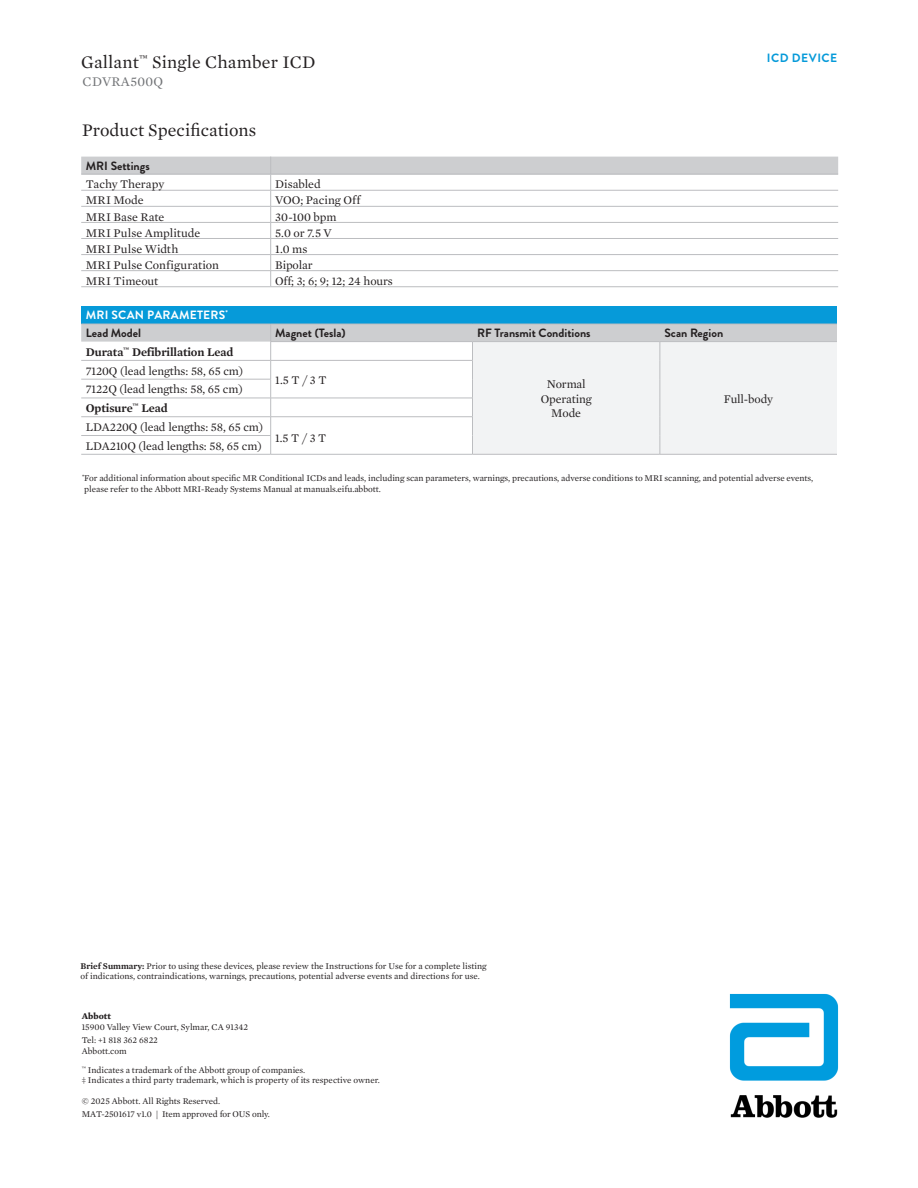
<style>
.page{position:relative;width:918px;height:1188px;background:#fff}
.page>*{position:absolute;margin:0;border:0;box-sizing:border-box;transform-origin:0 0}
.Product_Name_back{font:18px "Mercury Text G1";letter-spacing:.01em;color:#231f20}
.Descriptor_back{font:13.5px "Mercury Text G1";letter-spacing:.025em;color:#727477}
.Specifications{font:12px/14.4px "Mercury Text G1";letter-spacing:-.01em;color:#231f20;text-align:center}
.Table_Copy{font:12px "Mercury Text G1";letter-spacing:.005em;color:#231f20}
.t1{font:700 12px "Brandon Grotesque";color:#231f20}
.specifications_bold{font:600 12px "Mercury Text G1";letter-spacing:-.01em;color:#231f20}
.t2{font:700 12px "Brandon Grotesque";letter-spacing:.02em;color:#fff}
.t3{font:700 12px "Brandon Grotesque";letter-spacing:.04em;color:#069ad9}
.Indications_paragraph{font:9px/13.5px "Mercury Text G1";color:#231f20}
.t4{font:700 9px "Mercury Text G1";color:#231f20}
.s1{font-weight:600}
</style>
<div class="page">
<img style="left:729px;top:993px;width:110px;height:125px">
<svg style="left:81px;top:157px;width:757px;height:130px"></svg>
<div style="left:81px;top:306px;width:756px;height:18px;background:#069ad9"></div>
<hr style="left:81px;top:454px;width:190px;height:1px;background:#bcbdc0">
<hr style="left:271px;top:454px;width:201px;height:1px;background:#bcbdc0">
<hr style="left:472px;top:454px;width:188px;height:1px;background:#bcbdc0">
<hr style="left:660px;top:454px;width:177px;height:1px;background:#bcbdc0">
<svg style="left:81px;top:325px;width:756px;height:129px"></svg>
<hr style="left:81px;top:324px;width:190px;height:1px;background:#bcbdc0">
<hr style="left:271px;top:324px;width:201px;height:1px;background:#bcbdc0">
<hr style="left:472px;top:324px;width:188px;height:1px;background:#bcbdc0">
<hr style="left:660px;top:324px;width:177px;height:1px;background:#bcbdc0">
<p class="Product_Name_back" style="left:81px;top:49px;width:236px">Gallant<sup>™</sup> Single Chamber ICD</p>
<p class="Descriptor_back" style="left:83px;top:72px;width:82px">CDVRA500Q</p>
<h3 class="t3" style="left:767px;top:50px;width:72px">ICD DEVICE</h3>
<p class="Product_Name_back" style="left:82px;top:117px;width:176px">Product Specifications</p>
<p class="t1" style="left:86px;top:157px;width:65px">MRI Settings</p>
<p class="Table_Copy" style="left:86px;top:176px;width:80px">Tachy Therapy</p>
<p class="Table_Copy" style="left:275px;top:176px;width:47px">Disabled</p>
<p class="Table_Copy" style="left:86px;top:192px;width:59px">MRI Mode</p>
<p class="Table_Copy" style="left:275px;top:192px;width:87px">VOO; Pacing Off</p>
<p class="Table_Copy" style="left:86px;top:208px;width:80px">MRI Base Rate</p>
<p class="Table_Copy" style="left:275px;top:208px;width:63px">30-100 bpm</p>
<p class="Table_Copy" style="left:86px;top:224px;width:116px">MRI Pulse Amplitude</p>
<p class="Table_Copy" style="left:275px;top:224px;width:58px">5.0 or 7.5 V</p>
<p class="Table_Copy" style="left:86px;top:240px;width:94px">MRI Pulse Width</p>
<p class="Table_Copy" style="left:275px;top:240px;width:34px">1.0 ms</p>
<p class="Table_Copy" style="left:86px;top:256px;width:135px">MRI Pulse Configuration</p>
<p class="Specifications" style="left:275px;top:257px;width:39px">Bipolar</p>
<p class="Table_Copy" style="left:86px;top:272px;width:74px">MRI Timeout</p>
<p class="Specifications" style="left:275px;top:273px;width:119px">Off; 3; 6; 9; 12; 24 hours</p>
<p class="t2" style="left:86px;top:307px;width:144px">MRI SCAN PARAMETERS<sup>*</sup></p>
<p class="t1" style="left:86px;top:325px;width:57px">Lead Model</p>
<p class="t1" style="left:275px;top:325px;width:72px">Magnet (Tesla)</p>
<p class="t1" style="left:477px;top:325px;width:115px">RF Transmit Conditions</p>
<p class="t1" style="left:664px;top:325px;width:60px">Scan Region</p>
<p class="specifications_bold" style="left:86px;top:343px;width:149px">Durata<sup>™</sup> Defibrillation Lead</p>
<p class="Specifications" style="left:541px;top:377px;width:52px">Normal<br>Operating</p>
<p class="Specifications" style="left:551px;top:405px;width:31px">Mode</p>
<p class="Specifications" style="left:86px;top:363px;width:159px">7120Q (lead lengths: 58, 65 cm)</p>
<p class="Specifications" style="left:275px;top:372px;width:53px">1.5 T / 3 T</p>
<p class="Specifications" style="left:86px;top:382px;width:158px">7122Q (lead lengths: 58, 65 cm)</p>
<p class="specifications_bold" style="left:86px;top:399px;width:83px">Optisure<sup>™</sup> Lead</p>
<p class="Specifications" style="left:86px;top:419px;width:179px">LDA220Q (lead lengths: 58, 65 cm)</p>
<p class="Specifications" style="left:724px;top:391px;width:51px">Full-body</p>
<p class="Specifications" style="left:275px;top:430px;width:53px">1.5 T / 3 T</p>
<p class="Specifications" style="left:86px;top:438px;width:177px">LDA210Q (lead lengths: 58, 65 cm)</p>
<p class="Indications_paragraph" style="left:82px;top:472px;width:733px;line-height:10.8px"><sup>*</sup>For additional information about specific MR Conditional ICDs and leads, including scan parameters, warnings, precautions, adverse conditions to MRI scanning, and potential adverse events, please refer to the Abbott MRI-Ready Systems Manual at manuals.eifu.abbott.</p>
<p class="Indications_paragraph" style="left:81px;top:960px;width:408px;line-height:10.5px"><span class="s1">Brief Summary:</span> Prior to using these devices, please review the Instructions for Use for a complete listing of indications, contraindications, warnings, precautions, potential adverse events and directions for use.</p>
<p class="t4" style="left:82px;top:1009px;width:31px">Abbott</p>
<p class="Indications_paragraph" style="left:82px;top:1019px;width:168px">15900 Valley View Court, Sylmar, CA 91342</p>
<p class="Indications_paragraph" style="left:82px;top:1033px;width:78px">Tel: +1 818 362 6822</p>
<p class="Indications_paragraph" style="left:82px;top:1044px;width:46px">Abbott.com</p>
<p class="Indications_paragraph" style="left:82px;top:1062px;width:225px"><sup>™</sup> Indicates a trademark of the Abbott group of companies.</p>
<p class="Indications_paragraph" style="left:82px;top:1073px;width:300px">‡ Indicates a third party trademark, which is property of its respective owner.</p>
<p class="Indications_paragraph" style="left:82px;top:1093px;width:190px">© 2025 Abbott. All Rights Reserved.<br>MAT-2501617 v1.0 | Item approved for OUS only.</p>
</div>
